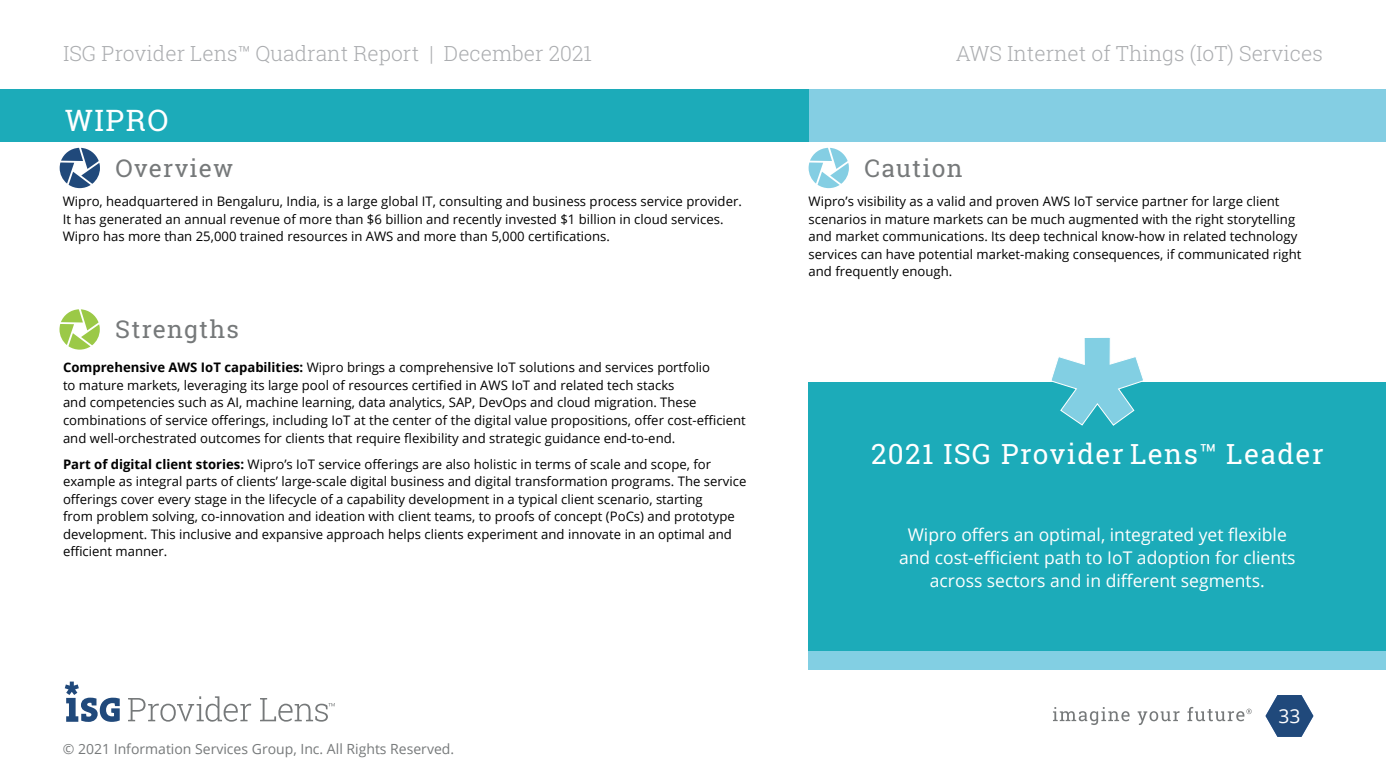
<style>
.page{position:relative;width:1386px;height:780px;background:#fff}
.page>*{position:absolute;margin:0;border:0;box-sizing:border-box;transform-origin:0 0}
.Body_Copy{font:29.75px "Roboto Slab";letter-spacing:.05em;color:#fff}
.Section_Title_Midtex{font:28px "Roboto Slab";letter-spacing:.05em;color:#fff}
.Body_Copy-2{font:24.5px "Roboto Slab";letter-spacing:.05em;color:#76797a}
.t1{font:300 21px "Roboto Slab";color:#abadb0}
.t2{font:19.25px "Open Sans";color:#fff}
.Body_Copy-3{font:17.5px/22.8px "Open Sans";color:#fff;text-align:center}
.Report_Cover_Title{font:14px "Open Sans";color:#76797a}
.Body_Copy-4{font:13.12px/17.5px "Open Sans";color:#000}
.s1{font-weight:700}
</style>
<div class="page">
<svg style="left:1053px;top:707px;width:77px;height:18px"></svg>
<svg style="left:1138px;top:711px;width:42px;height:14px"></svg>
<svg style="left:1187px;top:707px;width:65px;height:14px"></svg>
<svg style="left:128px;top:696px;width:123px;height:25px"></svg>
<svg style="left:260px;top:698px;width:75px;height:23px"></svg>
<svg style="left:65px;top:681px;width:55px;height:41px"></svg>
<svg style="left:1266px;top:695px;width:47px;height:42px"></svg>
<div style="left:809px;top:89px;width:577px;height:53px;background:#84cee3"></div>
<div style="left:0;top:89px;width:809px;height:53px;background:#1cabb9"></div>
<svg style="left:809px;top:148px;width:40px;height:40px"></svg>
<svg style="left:59px;top:309px;width:41px;height:40px"></svg>
<svg style="left:60px;top:148px;width:40px;height:40px"></svg>
<div style="left:809px;top:382px;width:577px;height:269px;background:#1cabb9"></div>
<div style="left:809px;top:651px;width:577px;height:18px;background:#82cfe3"></div>
<svg style="left:1051px;top:337px;width:92px;height:89px"></svg>
<p class="t1" style="left:63px;top:39px;width:530px">ISG Provider Lens™ Quadrant Report | December 2021</p>
<p class="Body_Copy" style="left:65px;top:100px;width:105px">WIPRO</p>
<p class="Body_Copy-2" style="left:116px;top:151px;width:120px">Overview</p>
<p class="Body_Copy-4" style="left:63px;top:192px;width:681px">Wipro, headquartered in Bengaluru, India, is a large global IT, consulting and business process service provider.<br>It has generated an annual revenue of more than $6 billion and recently invested $1 billion in cloud services.<br>Wipro has more than 25,000 trained resources in AWS and more than 5,000 certifications.</p>
<p class="Body_Copy-2" style="left:115px;top:312px;width:125px">Strengths</p>
<p class="Body_Copy-4" style="left:63px;top:358px;width:684px"><span class="s1">Comprehensive AWS IoT capabilities:</span> Wipro brings a comprehensive IoT solutions and services portfolio<br>to mature markets, leveraging its large pool of resources certified in AWS IoT and related tech stacks<br>and competencies such as AI, machine learning, data analytics, SAP, DevOps and cloud migration. These combinations of service offerings, including IoT at the center of the digital value propositions, offer cost-efficient and well-orchestrated outcomes for clients that require flexibility and strategic guidance end-to-end.</p>
<p class="Body_Copy-4" style="left:63px;top:455px;width:685px"><span class="s1">Part of digital client stories:</span> Wipro’s IoT service offerings are also holistic in terms of scale and scope, for example as integral parts of clients’ large-scale digital business and digital transformation programs. The service offerings cover every stage in the lifecycle of a capability development in a typical client scenario, starting<br>from problem solving, co-innovation and ideation with client teams, to proofs of concept (PoCs) and prototype development. This inclusive and expansive approach helps clients experiment and innovate in an optimal and efficient manner.</p>
<p class="Report_Cover_Title" style="left:63px;top:739px;width:393px">© 2021 Information Services Group, Inc. All Rights Reserved.</p>
<p class="t1" style="left:956px;top:39px;width:369px">AWS Internet of Things (IoT) Services</p>
<p class="Body_Copy-2" style="left:864px;top:151px;width:100px">Caution</p>
<p class="Body_Copy-4" style="left:809px;top:192px;width:494px">Wipro’s visibility as a valid and proven AWS IoT service partner for large client scenarios in mature markets can be much augmented with the right storytelling and market communications. Its deep technical know-how in related technology services can have potential market-making consequences, if communicated right and frequently enough.</p>
<p class="Section_Title_Midtex" style="left:871px;top:434px;width:454px">2021 ISG Provider Lens™ Leader</p>
<p class="Body_Copy-3" style="left:899px;top:523px;width:398px">Wipro offers an optimal, integrated yet flexible and cost-efficient path to IoT adoption for clients across sectors and in different segments.</p>
<p class="t2" style="left:1279px;top:701px;width:24px">33</p>
</div>
